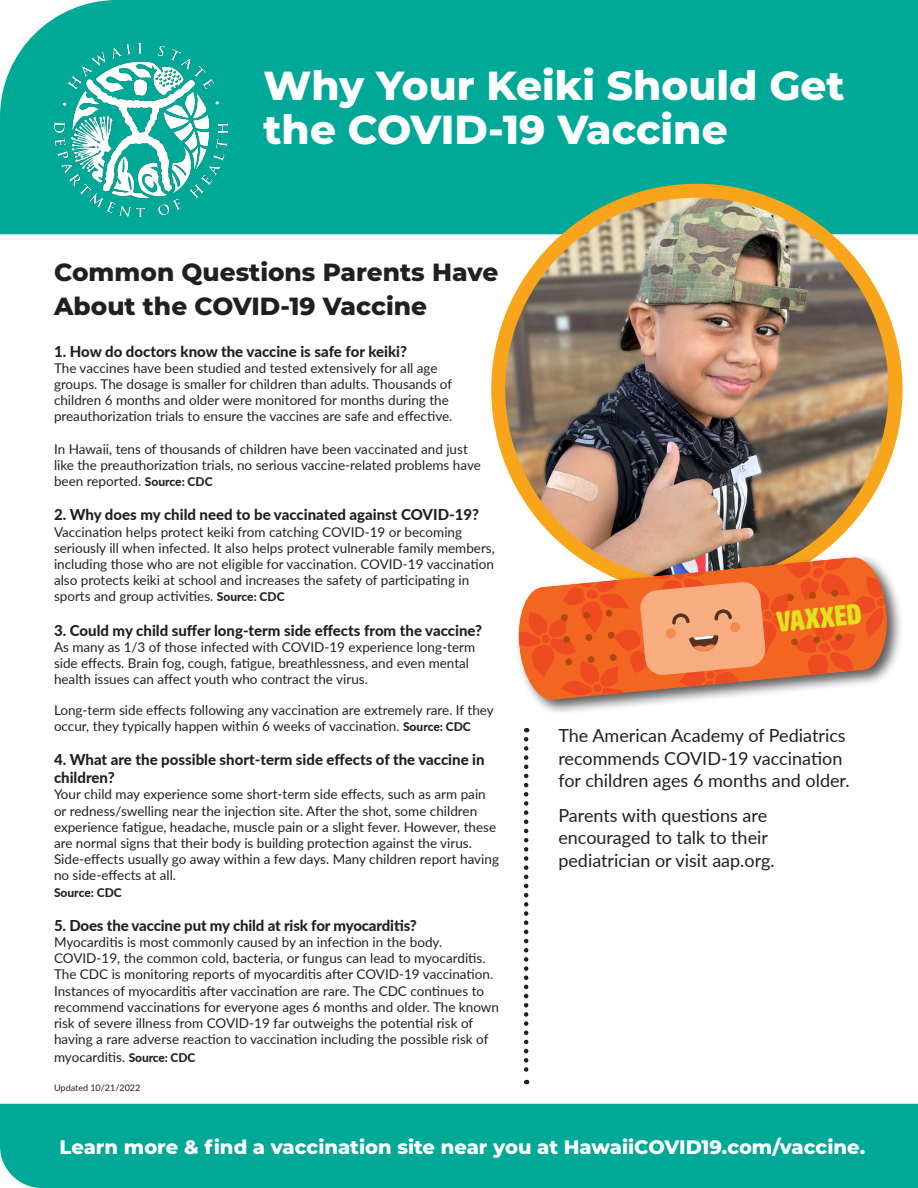
<style>
.page{position:relative;width:918px;height:1188px;background:#fff}
.page>*{position:absolute;margin:0;border:0;box-sizing:border-box;transform-origin:0 0}
.t1{font:800 40.5px/43.5px "Montserrat";color:#fff}
.t2{font:28.35px "HWT Artz";color:#e0e31f}
.t3{font:800 24.75px/34px "Montserrat";color:#231f20}
.t4{font:800 19.5px "Montserrat";color:#fff}
.t5{font:18px/22.5px "Lato";color:#231f20}
.t6{font:800 15px/18px "Lato";color:#231f20}
.t7{font:13.5px/16.2px "Lato";color:#231f20}
.t8{font:800 12px "Lato";color:#231f20}
.t9{font:9px "Lato";color:#231f20}
.s1{font-weight:800;font-size:12px}
</style>
<div class="page">
<div style="left:0;top:0;width:918px;height:234px;background:#00a897"></div>
<div style="left:0;top:1104px;width:918px;height:84px;background:#00a897"></div>
<img style="left:54px;top:44px;width:173px;height:173px">
<svg style="left:524px;top:739px;width:4px;height:345px"></svg>
<img style="left:498px;top:191px;width:398px;height:397px;border-radius:199px">
<div style="left:491px;top:184px;width:412px;height:411px;border:14px solid #f9a51b;border-radius:50%"></div>
<div style="left:515px;top:553px;width:389px;height:163px;background:#231f20;opacity:.75"></div>
<svg style="left:516px;top:556px;width:373px;height:145px"></svg>
<svg style="left:519px;top:558px;width:368px;height:138px;background:#e98052"></svg>
<div style="left:730px;top:622px;width:10px;height:11px;background:#f58a4f;border-radius:50%"></div>
<div style="left:831px;top:590px;width:7px;height:7px;background:#b04911;border-radius:50%"></div>
<div style="left:836px;top:634px;width:7px;height:7px;background:#b04911;border-radius:50%"></div>
<div style="left:809px;top:592px;width:7px;height:7px;background:#b04911;border-radius:50%"></div>
<div style="left:813px;top:636px;width:7px;height:7px;background:#b04911;border-radius:50%"></div>
<div style="left:787px;top:594px;width:7px;height:7px;background:#b04911;border-radius:50%"></div>
<div style="left:791px;top:638px;width:7px;height:8px;background:#b04911;border-radius:50%"></div>
<div style="left:605px;top:610px;width:8px;height:7px;background:#b04911;border-radius:50%"></div>
<div style="left:608px;top:632px;width:7px;height:7px;background:#b04911;border-radius:50%"></div>
<div style="left:610px;top:654px;width:7px;height:7px;background:#b04911;border-radius:50%"></div>
<div style="left:583px;top:612px;width:7px;height:7px;background:#b04911;border-radius:50%"></div>
<div style="left:585px;top:634px;width:7px;height:7px;background:#b04911;border-radius:50%"></div>
<div style="left:587px;top:656px;width:8px;height:7px;background:#b04911;border-radius:50%"></div>
<div style="left:561px;top:614px;width:7px;height:7px;background:#b04911;border-radius:50%"></div>
<div style="left:563px;top:636px;width:7px;height:7px;background:#b04911;border-radius:50%"></div>
<div style="left:565px;top:658px;width:7px;height:7px;background:#b04911;border-radius:50%"></div>
<p class="t1" style="left:263px;top:62px;width:583px">Why Your Keiki Should Get the COVID-19 Vaccine</p>
<p class="t3" style="left:54px;top:254px;width:446px">Common Questions Parents Have<br>About the COVID-19 Vaccine</p>
<p class="t6" style="left:54px;top:341px;width:355px">1. How do doctors know the vaccine is safe for keiki?</p>
<p class="t7" style="left:54px;top:359px;width:400px">The vaccines have been studied and tested extensively for all age groups. The dosage is smaller for children than adults. Thousands of children 6 months and older were monitored for months during the preauthorization trials to ensure the vaccines are safe and effective.</p>
<p class="t7" style="left:54px;top:440px;width:428px">In Hawaii, tens of thousands of children have been vaccinated and just like the preauthorization trials, no serious vaccine-related problems have been reported. <span class="s1">Source: CDC</span></p>
<p class="t6" style="left:54px;top:505px;width:427px">2. Why does my child need to be vaccinated against COVID-19?</p>
<p class="t7" style="left:54px;top:523px;width:442px">Vaccination helps protect keiki from catching COVID-19 or becoming seriously ill when infected. It also helps protect vulnerable family members, including those who are not eligible for vaccination. COVID-19 vaccination also protects keiki at school and increases the safety of participating in sports and group activities. <span class="s1">Source: CDC</span></p>
<p class="t6" style="left:54px;top:620px;width:430px">3. Could my child suffer long-term side effects from the vaccine?</p>
<p class="t7" style="left:54px;top:638px;width:423px">As many as 1/3 of those infected with COVID-19 experience long-term side effects. Brain fog, cough, fatigue, breathlessness, and even mental health issues can affect youth who contract the virus.</p>
<p class="t7" style="left:54px;top:701px;width:441px">Long-term side effects following any vaccination are extremely rare. If they occur, they typically happen within 6 weeks of vaccination. <span class="s1">Source: CDC</span></p>
<p class="t6" style="left:54px;top:750px;width:432px">4. What are the possible short-term side effects of the vaccine in children?</p>
<p class="t7" style="left:54px;top:786px;width:447px">Your child may experience some short-term side effects, such as arm pain or redness/swelling near the injection site. After the shot, some children experience fatigue, headache, muscle pain or a slight fever. However, these are normal signs that their body is building protection against the virus.<br>Side-effects usually go away within a few days. Many children report having no side-effects at all.</p>
<p class="t8" style="left:54px;top:883px;width:69px">Source: CDC</p>
<p class="t6" style="left:54px;top:916px;width:364px">5. Does the vaccine put my child at risk for myocarditis?</p>
<p class="t7" style="left:54px;top:933px;width:447px">Myocarditis is most commonly caused by an infection in the body.<br>COVID-19, the common cold, bacteria, or fungus can lead to myocarditis.<br>The CDC is monitoring reports of myocarditis after COVID-19 vaccination.<br>Instances of myocarditis after vaccination are rare. The CDC continues to recommend vaccinations for everyone ages 6 months and older. The known risk of severe illness from COVID-19 far outweighs the potential risk of having a rare adverse reaction to vaccination including the possible risk of</p>
<p class="t7" style="left:54px;top:1049px;width:143px">myocarditis. <span class="s1">Source: CDC</span></p>
<p class="t9" style="left:54px;top:1081px;width:88px">Updated 10/21/2022</p>
<p class="t2" style="left:776px;top:607px;width:86px;rotate:-5deg">VAXXED</p>
<p class="t5" style="left:558px;top:724px;width:293px">The American Academy of Pediatrics recommends COVID-19 vaccination for children ages 6 months and older.</p>
<p class="t5" style="left:558px;top:803px;width:218px">Parents with questions are encouraged to talk to their pediatrician or visit aap.org.</p>
<p class="t4" style="left:60px;top:1133px;width:807px">Learn more &amp; find a vaccination site near you at HawaiiCOVID19.com/vaccine.</p>
</div>
